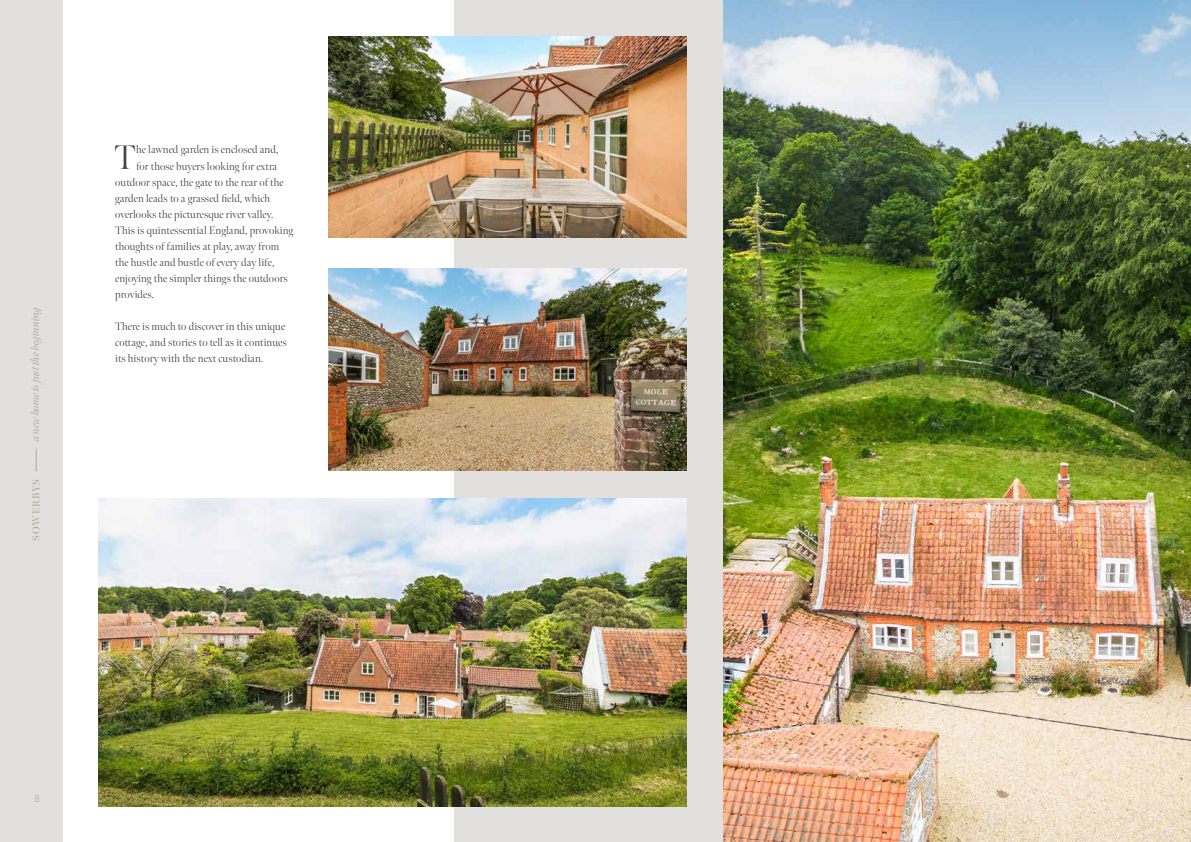
<style>
.page{position:relative;width:1191px;height:842px;background:#fff}
.page>*{position:absolute;margin:0;border:0;box-sizing:border-box;transform-origin:0 0}
.t1{font:300 34px "Meno Banner";color:#434141}
.t2{font:300 11px/16px "Meno Banner";letter-spacing:.01em;color:#434141}
.t3{font:italic 11px "Meno Banner";letter-spacing:-.01em;color:#ada8a0}
.t4{font:600 10px "Meno Banner";letter-spacing:.08em;color:#ada8a0}
.t5{font:300 10px "Quasimoda";color:#ada8a0}
</style>
<div class="page">
<div style="left:0;top:0;width:595px;height:842px;background:#e2e0df"></div>
<div style="left:595px;top:0;width:596px;height:842px;background:#e2e0df"></div>
<svg style="left:36px;top:449px;width:1px;height:22px"></svg>
<div style="left:63px;top:0;width:390px;height:842px;background:#fff"></div>
<img style="left:723px;top:0;width:468px;height:842px">
<img style="left:328px;top:268px;width:359px;height:202px">
<img style="left:328px;top:36px;width:359px;height:202px">
<img style="left:99px;top:499px;width:588px;height:307px">
<p class="t3" style="left:29px;top:441px;width:138px;rotate:-90deg">a new home is just the beginning</p>
<p class="t4" style="left:30px;top:541px;width:63px;rotate:-90deg">SOWERBYS</p>
<h1 class="t1" style="left:115px;top:137px;width:23px">T</h1>
<p class="t2" style="left:136px;top:142px;width:144px">he lawned garden is enclosed and,</p>
<p class="t2" style="left:136px;top:158px;width:143px">for those buyers looking for extra</p>
<p class="t2" style="left:115px;top:174px;width:170px">outdoor space, the gate to the rear of the</p>
<p class="t2" style="left:115px;top:190px;width:156px">garden leads to a grassed field, which</p>
<p class="t2" style="left:115px;top:206px;width:160px">overlooks the picturesque river valley.</p>
<p class="t2" style="left:115px;top:222px;width:180px">This is quintessential England, provoking</p>
<p class="t2" style="left:115px;top:238px;width:165px">thoughts of families at play, away from</p>
<p class="t2" style="left:115px;top:254px;width:161px">the hustle and bustle of every day life,</p>
<p class="t2" style="left:115px;top:270px;width:174px">enjoying the simpler things the outdoors</p>
<p class="t2" style="left:115px;top:286px;width:41px">provides.</p>
<p class="t2" style="left:115px;top:318px;width:173px">There is much to discover in this unique cottage, and stories to tell as it continues its history with the next custodian.</p>
<p class="t5" style="left:35px;top:791px;width:7px">8</p>
</div>
